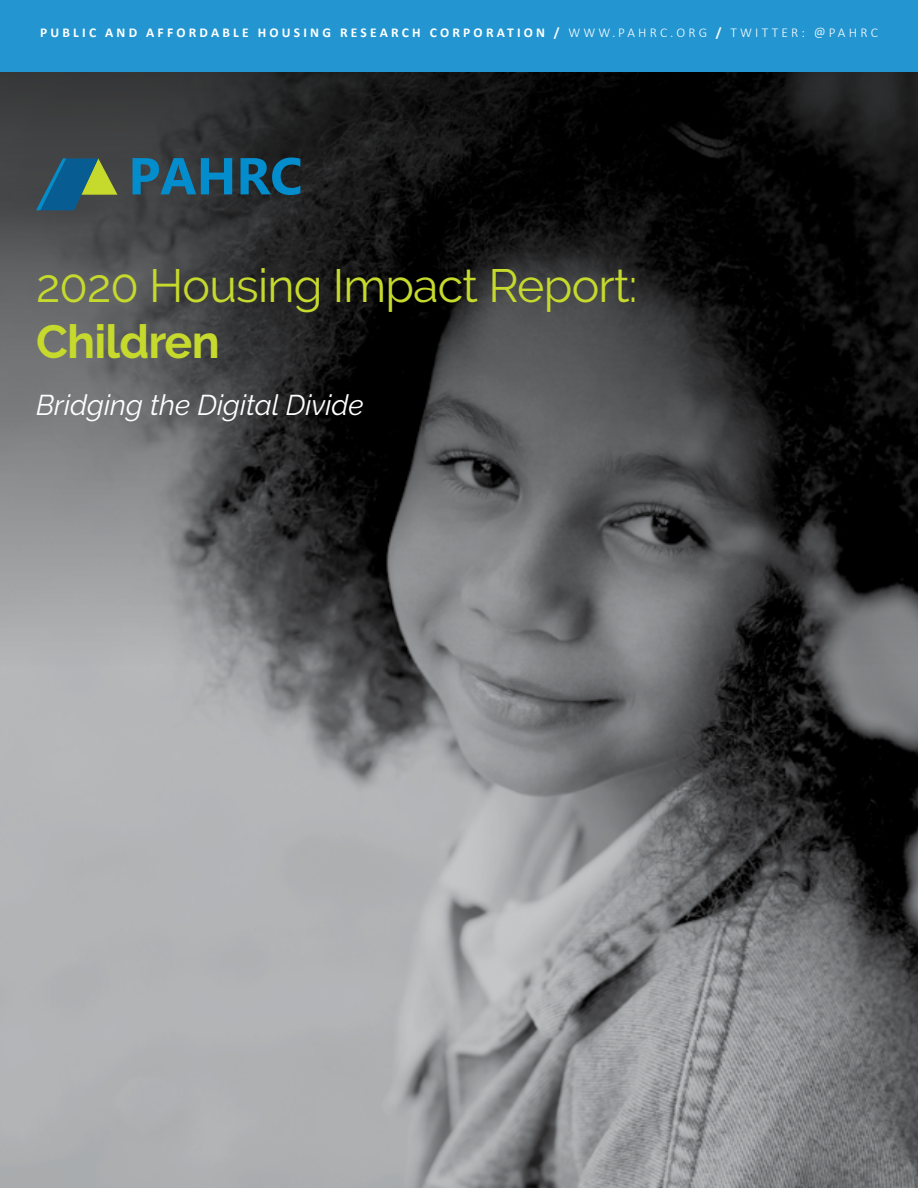
<style>
.page{position:relative;width:918px;height:1188px;background:#fff}
.page>*{position:absolute;margin:0;border:0;box-sizing:border-box;transform-origin:0 0}
.t1{font:46.5px "Raleway";letter-spacing:-.015em;color:#c6d92d}
.t2{font:700 46.5px "Raleway";letter-spacing:-.015em;color:#c6d92d}
.t3{font:italic 28.5px "Raleway";color:#fff}
.t4{font:700 13.5px "Calibri";letter-spacing:.24em;color:#fff}
.s1{font-weight:300}
</style>
<div class="page">
<img style="left:0;top:666px;width:918px;height:522px">
<svg style="left:0;top:72px;width:918px;height:594px;background:#3c3d3e"></svg>
<div style="left:0;top:0;width:918px;height:72px;background:#2396d1"></div>
<svg style="left:133px;top:158px;width:99px;height:36px;background:#1d6587"></svg>
<svg style="left:241px;top:158px;width:59px;height:37px;background:#115b7e"></svg>
<svg style="left:36px;top:158px;width:82px;height:52px;background:#3c6866"></svg>
<p class="t4" style="left:40px;top:23px;width:839px">PUBLIC AND AFFORDABLE HOUSING RESEARCH CORPORATION / <span class="s1">WWW.PAHRC.ORG</span> / <span class="s1">TWITTER: @PAHRC</span></p>
<h1 class="t1" style="left:36px;top:259px;width:603px">2020 Housing Impact Report:</h1>
<h1 class="t2" style="left:36px;top:315px;width:185px">Children</h1>
<h2 class="t3" style="left:36px;top:389px;width:329px">Bridging the Digital Divide</h2>
</div>
